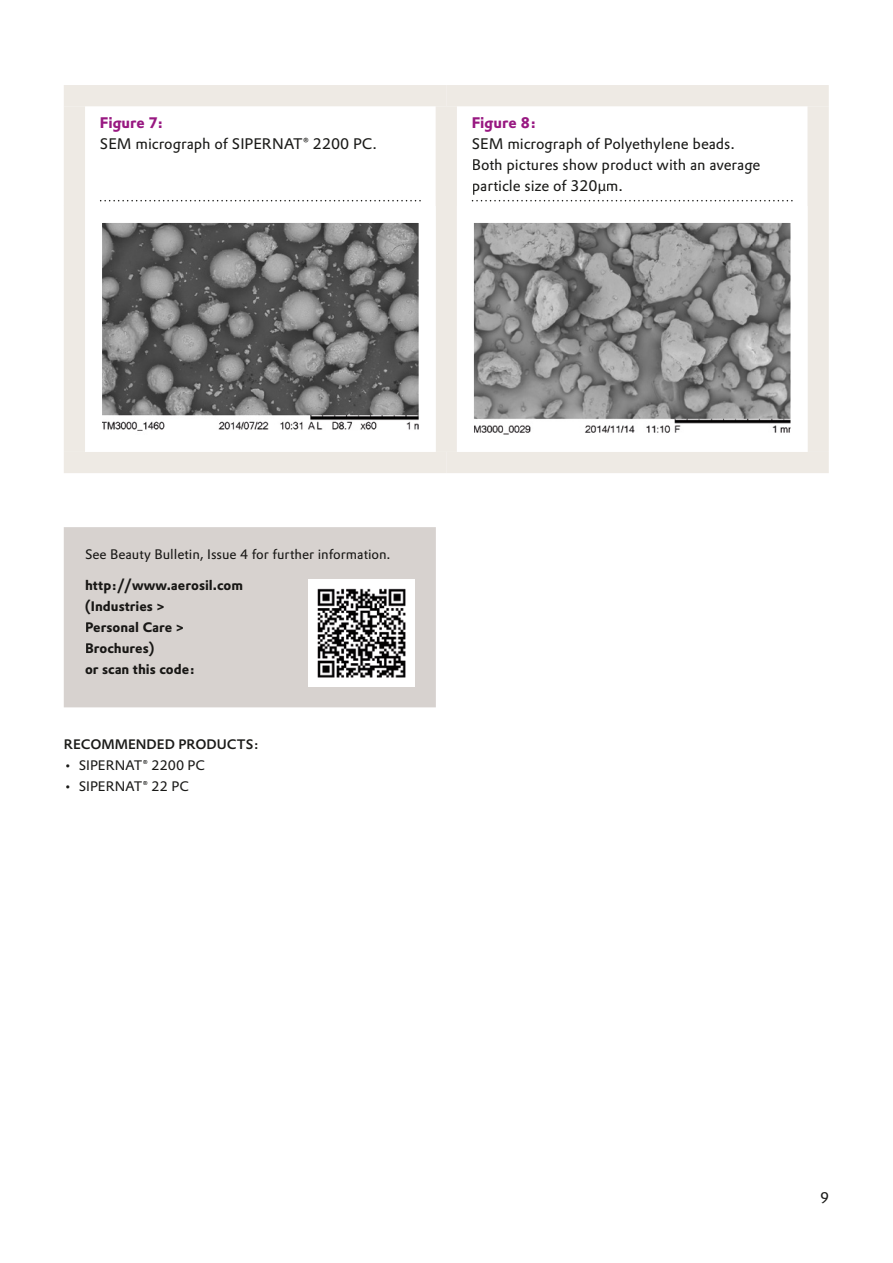
<style>
.page{position:relative;width:893px;height:1263px;background:#fff}
.page>*{position:absolute;margin:0;border:0;box-sizing:border-box;transform-origin:0 0}
.t1{font:15px/21px "Evonik Prokyon";color:#1a1a18}
.t2{font:700 15px "Evonik Prokyon";color:#981881}
.t3{font:700 13.5px/21px "Evonik Prokyon";color:#181715}
.t4{font:13.5px "Evonik Prokyon";color:#181715}
.t5{font:13.5px "Evonik Prokyon";color:#1a1a18}
.t6{font:500 13.5px "Evonik Prokyon";color:#1a1a18}
.s1{font-family:"Myriad Pro"}
</style>
<div class="page">
<div style="left:64px;top:106px;width:21px;height:100px;background:#eeeae4"></div>
<div style="left:807px;top:106px;width:22px;height:100px;background:#eeeae4"></div>
<div style="left:807px;top:206px;width:22px;height:246px;background:#eeeae4"></div>
<div style="left:64px;top:452px;width:382px;height:21px;background:#eeeae4"></div>
<div style="left:446px;top:452px;width:383px;height:21px;background:#eeeae4"></div>
<div style="left:436px;top:106px;width:21px;height:100px;background:#eeeae4"></div>
<div style="left:64px;top:206px;width:21px;height:246px;background:#eeeae4"></div>
<div style="left:436px;top:206px;width:21px;height:246px;background:#eeeae4"></div>
<div style="left:64px;top:85px;width:382px;height:21px;background:#eeeae4"></div>
<div style="left:446px;top:85px;width:383px;height:21px;background:#eeeae4"></div>
<svg style="left:472px;top:200px;width:321px;height:1px"></svg>
<svg style="left:100px;top:200px;width:321px;height:231px;background:#828282"></svg>
<img style="left:475px;top:224px;width:314px;height:210px">
<div style="left:64px;top:527px;width:372px;height:180px;background:#d7d2cf"></div>
<div style="left:86px;top:548px;width:305px;height:14px;background:#d7d2cf"></div>
<div style="left:86px;top:578px;width:161px;height:15px;background:#d7d2cf"></div>
<div style="left:86px;top:599px;width:79px;height:15px;background:#d7d2cf"></div>
<div style="left:86px;top:622px;width:98px;height:10px;background:#d7d2cf"></div>
<div style="left:86px;top:641px;width:68px;height:15px;background:#d7d2cf"></div>
<div style="left:86px;top:664px;width:107px;height:10px;background:#d7d2cf"></div>
<img style="left:308px;top:580px;width:107px;height:106px">
<p class="t2" style="left:100px;top:110px;width:65px">Figure 7:</p>
<p class="t1" style="left:100px;top:132px;width:278px">SEM micrograph of SIPERNAT® 2200 PC.</p>
<p class="t2" style="left:472px;top:110px;width:66px">Figure 8:</p>
<p class="t1" style="left:472px;top:132px;width:290px">SEM micrograph of Polyethylene beads.<br>Both pictures show product with an average particle size of 320<span class="s1">µ</span>m.</p>
<p class="t4" style="left:85px;top:543px;width:307px">See Beauty Bulletin, Issue 4 for further information.</p>
<p class="t3" style="left:85px;top:573px;width:160px">http://www.aerosil.com (Industries &gt;<br>Personal Care &gt;<br>Brochures)<br>or scan this code:</p>
<p class="t6" style="left:64px;top:734px;width:197px">RECOMMENDED PRODUCTS:</p>
<p class="t5" style="left:64px;top:755px;width:143px">• SIPERNAT® 2200 PC</p>
<p class="t5" style="left:64px;top:776px;width:127px">• SIPERNAT® 22 PC</p>
<p class="t1" style="left:820px;top:1186px;width:11px">9</p>
</div>
